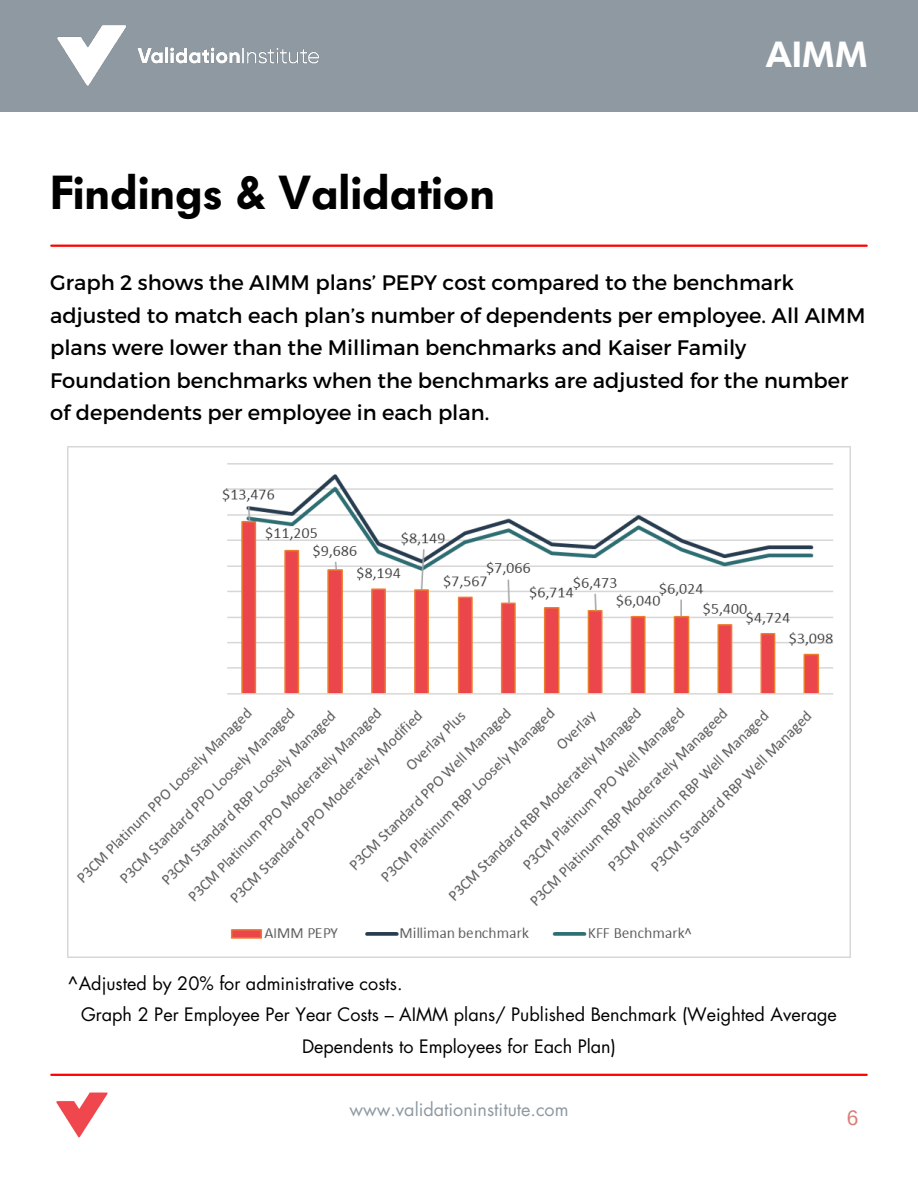
<style>
.page{position:relative;width:918px;height:1188px;background:#fff}
.page>*{position:absolute;margin:0;border:0;box-sizing:border-box;transform-origin:0 0}
.t1{font:600 47.25px "Futura BQ";color:#000}
.t2{font:600 36px "Futura BQ";color:#fff}
.t3{font:21px/32.7px "Montserrat";color:#000}
.t4{font:21px "Arimo";color:#d97f76}
.t5{font:18px/31.5px "Futura LT";color:#000;text-align:center}
.t6{font:18px "Futura LT";color:#8e99a2}
</style>
<div class="page">
<div style="left:0;top:0;width:918px;height:112px;background:#8e99a2"></div>
<img style="left:57px;top:25px;width:262px;height:61px">
<hr style="left:51px;top:1074px;width:816px;height:2px;background:#f00">
<img style="left:56px;top:1092px;width:52px;height:46px">
<hr style="left:51px;top:245px;width:816px;height:2px;background:#f00">
<img style="left:68px;top:447px;width:783px;height:510px">
<p class="t1" style="left:50px;top:164px;width:446px">Findings &amp; Validation</p>
<p class="t2" style="left:766px;top:33px;width:104px">AIMM</p>
<h3 class="t3" style="left:50px;top:265px;width:817px">Graph 2 shows the AIMM plans’ PEPY cost compared to the benchmark adjusted to match each plan’s number of dependents per employee. All AIMM plans were lower than the Milliman benchmarks and Kaiser Family Foundation benchmarks when the benchmarks are adjusted for the number of dependents per employee in each plan.</h3>
<p class="t5" style="left:68px;top:967px;width:336px">^Adjusted by 20% for administrative costs.</p>
<p class="t5" style="left:81px;top:999px;width:757px">Graph 2 Per Employee Per Year Costs – AIMM plans/ Published Benchmark (Weighted Average<br>Dependents to Employees for Each Plan)</p>
<p class="t6" style="left:349px;top:1098px;width:221px">www.validationinstitute.com</p>
<p class="t4" style="left:847px;top:1106px;width:13px">6</p>
</div>
